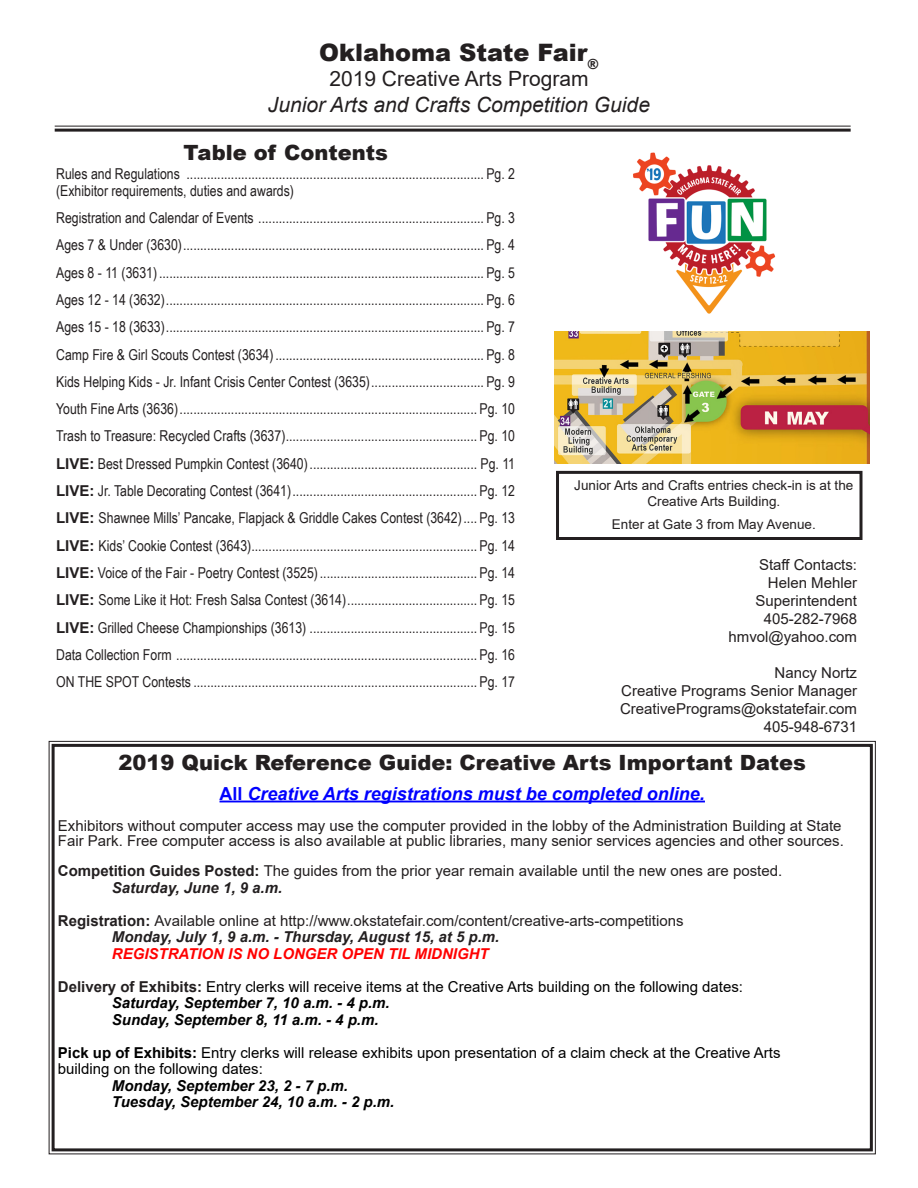
<style>
.page{position:relative;width:918px;height:1188px;background:#fff}
.page>*{position:absolute;margin:0;border:0;box-sizing:border-box;transform-origin:0 0}
.t1{font:900 24px "Arial";color:#231f20}
.t2{font:900 21px "Arial";color:#231f20}
.t3{font:italic 21px/25.2px "Arial";color:#231f20;text-align:center}
.t4{font:italic 700 18px "Arial";color:#00f}
.t5{font:15px "Arial Narrow";color:#231f20}
.t6{font:15px/18px "Arial";color:#231f20;text-align:right}
.t7{font:15px "Arial";color:#000}
.t8{font:italic 700 15px/16.5px "Arial";color:#000}
.t9{font:italic 700 15px/16.5px "Arial";color:#231f20}
.t10{font:13.5px "Arial";color:#231f20}
.s1{font-style:normal}
.s2{font-family:"Arial";font-weight:700}
.s3{font-weight:700}
.s4{color:#f00}
.s5{font-weight:700;color:#231f20}
</style>
<div class="page">
<svg style="left:48px;top:740px;width:828px;height:415px"></svg>
<div style="left:52px;top:744px;width:821px;height:407px;border:3px solid #231f20"></div>
<hr style="left:220px;top:801px;width:485px;height:1px;background:#00f">
<hr style="left:55px;top:126px;width:796px;height:1px;background:#231f20">
<hr style="left:55px;top:129px;width:796px;height:3px;background:#231f20">
<img style="left:555px;top:332px;width:314px;height:131px">
<div style="left:556px;top:471px;width:306px;height:69px;border:3px solid #231f20"></div>
<img style="left:633px;top:152px;width:143px;height:162px">
<p class="t1" style="left:319px;top:35px;width:281px">Oklahoma State Fair<sub>®</sub></p>
<p class="t3" style="left:268px;top:67px;width:384px"><span class="s1">2019 Creative Arts Program<br></span>Junior Arts and Crafts Competition Guide</p>
<p class="t2" style="left:183px;top:137px;width:206px">Table of Contents</p>
<p class="t5" style="left:56px;top:163px;width:460px">Rules and Regulations ....................................................................................... Pg. 2</p>
<p class="t5" style="left:56px;top:179px;width:239px">(Exhibitor requirements, duties and awards)</p>
<p class="t5" style="left:56px;top:207px;width:460px">Registration and Calendar of Events .................................................................. Pg. 3</p>
<p class="t5" style="left:56px;top:234px;width:460px">Ages 7 &amp; Under (3630)........................................................................................ Pg. 4</p>
<p class="t5" style="left:56px;top:261px;width:460px">Ages 8 - 11 (3631)............................................................................................... Pg. 5</p>
<p class="t5" style="left:56px;top:289px;width:460px">Ages 12 - 14 (3632)............................................................................................. Pg. 6</p>
<p class="t5" style="left:56px;top:316px;width:460px">Ages 15 - 18 (3633)............................................................................................. Pg. 7</p>
<p class="t5" style="left:56px;top:343px;width:460px">Camp Fire &amp; Girl Scouts Contest (3634)............................................................. Pg. 8</p>
<p class="t5" style="left:56px;top:371px;width:460px">Kids Helping Kids - Jr. Infant Crisis Center Contest (3635)................................. Pg. 9</p>
<p class="t5" style="left:56px;top:398px;width:460px">Youth Fine Arts (3636)....................................................................................... Pg. 10</p>
<p class="t5" style="left:56px;top:425px;width:460px">Trash to Treasure: Recycled Crafts (3637)........................................................ Pg. 10</p>
<p class="t5" style="left:56px;top:452px;width:460px"><span class="s2">LIVE:</span> Best Dressed Pumpkin Contest (3640)................................................. Pg. 11</p>
<p class="t5" style="left:56px;top:480px;width:460px"><span class="s2">LIVE:</span> Jr. Table Decorating Contest (3641)...................................................... Pg. 12</p>
<p class="t5" style="left:56px;top:507px;width:460px"><span class="s2">LIVE:</span> Shawnee Mills’ Pancake, Flapjack &amp; Griddle Cakes Contest (3642).... Pg. 13</p>
<p class="t5" style="left:56px;top:534px;width:460px"><span class="s2">LIVE:</span> Kids’ Cookie Contest (3643).................................................................. Pg. 14</p>
<p class="t5" style="left:56px;top:562px;width:460px"><span class="s2">LIVE:</span> Voice of the Fair - Poetry Contest (3525).............................................. Pg. 14</p>
<p class="t5" style="left:56px;top:589px;width:460px"><span class="s2">LIVE:</span> Some Like it Hot: Fresh Salsa Contest (3614)...................................... Pg. 15</p>
<p class="t5" style="left:56px;top:616px;width:460px"><span class="s2">LIVE:</span> Grilled Cheese Championships (3613) ................................................. Pg. 15</p>
<p class="t5" style="left:56px;top:644px;width:460px">Data Collection Form ........................................................................................ Pg. 16</p>
<p class="t5" style="left:56px;top:671px;width:460px">ON THE SPOT Contests ................................................................................... Pg. 17</p>
<p class="t10" style="left:574px;top:476px;width:281px">Junior Arts and Crafts entries check-in is at the</p>
<p class="t10" style="left:647px;top:492px;width:134px">Creative Arts Building.</p>
<p class="t10" style="left:612px;top:515px;width:205px">Enter at Gate 3 from May Avenue.</p>
<p class="t6" style="left:759px;top:555px;width:100px">Staff Contacts:</p>
<p class="t6" style="left:768px;top:573px;width:91px">Helen Mehler</p>
<p class="t6" style="left:755px;top:591px;width:103px">Superintendent</p>
<p class="t6" style="left:729px;top:609px;width:130px">405-282-7968 hmvol@yahoo.com</p>
<p class="t6" style="left:775px;top:663px;width:84px">Nancy Nortz</p>
<p class="t6" style="left:621px;top:681px;width:237px">Creative Programs Senior Manager</p>
<p class="t6" style="left:620px;top:699px;width:238px">CreativePrograms@okstatefair.com</p>
<p class="t6" style="left:764px;top:717px;width:95px">405-948-6731</p>
<p class="t2" style="left:118px;top:747px;width:689px">2019 Quick Reference Guide: Creative Arts Important Dates</p>
<p class="t4" style="left:220px;top:781px;width:487px"><span class="s1">All</span> Creative Arts registrations must be completed online.</p>
<p class="t6" style="left:58px;top:818px;width:788px;line-height:15px;text-align:left">Exhibitors without computer access may use the computer provided in the lobby of the Administration Building at State<br>Fair Park. Free computer access is also available at public libraries, many senior services agencies and other sources.</p>
<p class="t6" style="left:58px;top:862px;width:726px"><span class="s3">Competition Guides Posted:</span> The guides from the prior year remain available until the new ones are posted.</p>
<p class="t9" style="left:112px;top:880px;width:172px">Saturday, June 1, 9 a.m.</p>
<p class="t6" style="left:58px;top:911px;width:627px"><span class="s3">Registration:</span> Available online at http://www.okstatefair.com/content/creative-arts-competitions</p>
<p class="t9" style="left:112px;top:929px;width:389px">Monday, July 1, 9 a.m. - Thursday, August 15, at 5 p.m.<br><span class="s4">REGISTRATION IS NO LONGER OPEN TIL MIDNIGHT</span></p>
<p class="t7" style="left:58px;top:976px;width:687px"><span class="s5">Delivery of Exhibits:</span> Entry clerks will receive items at the Creative Arts building on the following dates:</p>
<p class="t8" style="left:112px;top:995px;width:279px">Saturday, September 7, 10 a.m. - 4 p.m.<br>Sunday, September 8, 11 a.m. - 4 p.m.</p>
<p class="t7" style="left:58px;top:1042px;width:724px"><span class="s3">Pick up of Exhibits:</span> Entry clerks will release exhibits upon presentation of a claim check at the Creative Arts</p>
<p class="t7" style="left:58px;top:1059px;width:207px">building on the following dates:</p>
<p class="t8" style="left:112px;top:1078px;width:284px">Monday, September 23, 2 - 7 p.m.<br>Tuesday, September 24, 10 a.m. - 2 p.m.</p>
</div>
